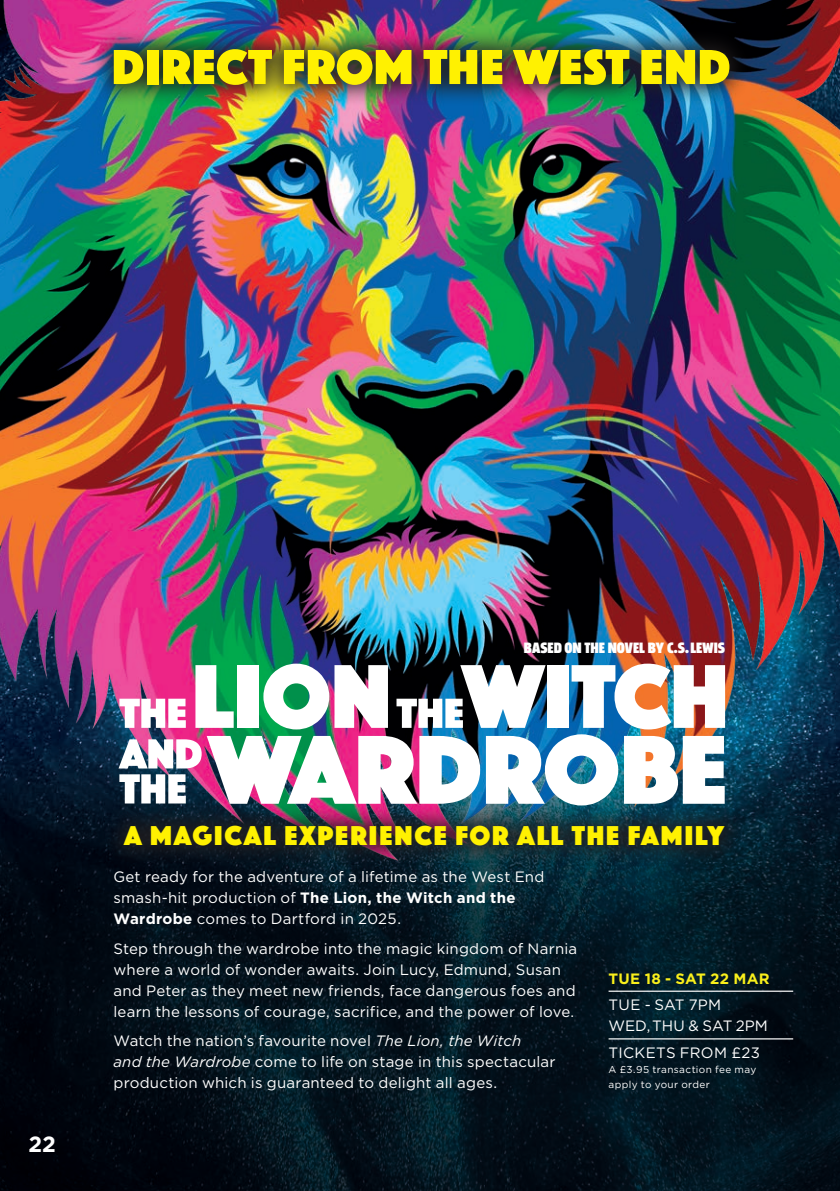
<style>
.page{position:relative;width:840px;height:1191px;background:#fff}
.page>*{position:absolute;margin:0;border:0;box-sizing:border-box;transform-origin:0 0}
.t1{font:51px "Phosphate Solid";letter-spacing:.015em;color:#fff101}
.t2{font:28.4px "Phosphate Solid";letter-spacing:.065em;color:#fff101}
.t3{font:700 22px "Gotham";color:#fff}
.t4{font:900 15.8px "Breakers";letter-spacing:-.01em;color:#fff}
.t5{font:15px/21px "Gotham";letter-spacing:.015em;color:#fff}
.t6{font:700 15px "Gotham";letter-spacing:.015em;color:#f9ef1b}
.t7{font:10px/15px "Gotham";letter-spacing:.04em;color:#fff}
.s1{font-weight:700}
.s2{font-style:italic}
</style>
<div class="page">
<svg style="left:0;top:864px;width:839px;height:327px;background:#03121d"></svg>
<img style="left:0;top:0;width:839px;height:864px">
<img style="left:118px;top:663px;width:606px;height:141px">
<div style="left:91px;top:27px;width:660px;height:80px;background:#231f20;opacity:.86"></div>
<div style="left:103px;top:804px;width:642px;height:63px;background:#231f20;opacity:.86"></div>
<hr style="left:608px;top:990px;width:184px;height:1px;background:#fff">
<hr style="left:608px;top:1038px;width:184px;height:1px;background:#fff">
<p class="t1" style="left:112px;top:31px;width:619px">DIRECT FROM THE WEST END</p>
<p class="t4" style="left:523px;top:639px;width:202px">BASED ON THE NOVEL BY C.S.LEWIS</p>
<p class="t3" style="left:28px;top:1129px;width:29px">22</p>
<p class="t2" style="left:124px;top:815px;width:601px">A MAGICAL EXPERIENCE FOR ALL THE FAMILY</p>
<p class="t5" style="left:113px;top:866px;width:432px">Get ready for the adventure of a lifetime as the West End smash-hit production of <span class="s1">The Lion, the Witch and the<br>Wardrobe</span> comes to Dartford in 2025.</p>
<p class="t5" style="left:113px;top:937px;width:465px">Step through the wardrobe into the magic kingdom of Narnia where a world of wonder awaits. Join Lucy, Edmund, Susan and Peter as they meet new friends, face dangerous foes and learn the lessons of courage, sacrifice, and the power of love.</p>
<p class="t5" style="left:113px;top:1030px;width:443px">Watch the nation’s favourite novel <span class="s2">The Lion, the Witch<br>and the Wardrobe</span> come to life on stage in this spectacular production which is guaranteed to delight all ages.</p>
<p class="t6" style="left:608px;top:968px;width:162px">TUE 18 - SAT 22 MAR</p>
<p class="t5" style="left:608px;top:994px;width:161px">TUE - SAT 7PM<br>WED, THU &amp; SAT 2PM</p>
<p class="t5" style="left:608px;top:1042px;width:153px">TICKETS FROM £23</p>
<p class="t7" style="left:608px;top:1061px;width:149px">A £3.95 transaction fee may apply to your order</p>
</div>
